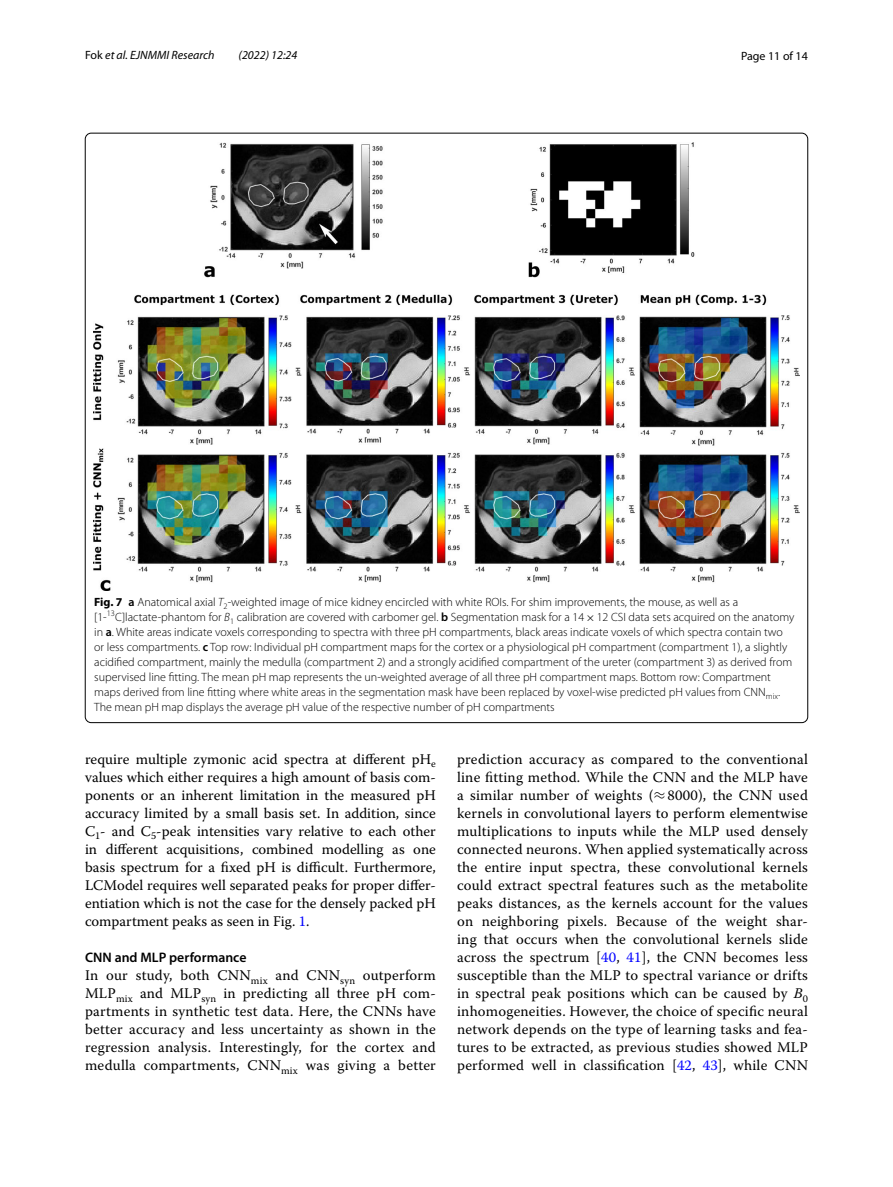
<style>
.page{position:relative;width:893px;height:1187px;background:#fff}
.page>*{position:absolute;margin:0;border:0;box-sizing:border-box;transform-origin:0 0}
.t1{font:14.7px/18px "Warnock Pro";letter-spacing:.015em;color:#000;text-align:justify}
.t2{font:600 13.8px "Myriad Pro";color:#000}
.t3{font:300 12px/15px "Myriad Pro";color:#000}
.t4{font:italic 12px "Myriad Pro";color:#000}
.t5{font:12px "Myriad Pro";color:#000}
.s1{font-style:normal}
.s2{font-weight:700}
.s3{font-weight:600}
.s4{font-style:italic}
.s5{font-family:"MTSY";font-weight:400}
.s6{color:#00f}
.s7{font-family:"MTSY"}
</style>
<div class="page">
<img style="left:94px;top:142px;width:706px;height:448px">
<p class="t4" style="left:85px;top:48px;width:131px"><span class="s1">Fok</span> et al. EJNMMI Research</p>
<p class="t4" style="left:239px;top:48px;width:60px">(2022) 12:24</p>
<p class="t5" style="left:741px;top:48px;width:68px">Page 11 of 14</p>
<p class="t3" style="left:94px;top:594px;width:702px"><span class="s2">Fig. 7</span> <span class="s3">a</span> Anatomical axial <span class="s4">T</span><sub>2</sub>-weighted image of mice kidney encircled with white ROIs. For shim improvements, the mouse, as well as a [1-<sup>13</sup>C]lactate-phantom for <span class="s4">B</span><sub>1</sub> calibration are covered with carbomer gel. <span class="s3">b</span> Segmentation mask for a 14<span class="s5">×</span>12 CSI data sets acquired on the anatomy in <span class="s3">a</span>. White areas indicate voxels corresponding to spectra with three pH compartments, black areas indicate voxels of which spectra contain two or less compartments. <span class="s3">c</span> Top row: Individual pH compartment maps for the cortex or a physiological pH compartment (compartment 1), a slightly acidified compartment, mainly the medulla (compartment 2) and a strongly acidified compartment of the ureter (compartment 3) as derived from supervised line fitting. The mean pH map represents the un-weighted average of all three pH compartment maps. Bottom row: Compartment maps derived from line fitting where white areas in the segmentation mask have been replaced by voxel-wise predicted pH values from CNN<sub>mix</sub>.<br>The mean pH map displays the average pH value of the respective number of pH compartments</p>
<p class="t1" style="left:85px;top:749px;width:352px">require multiple zymonic acid spectra at different pH<sub>e </sub>values which either requires a high amount of basis com&shy;ponents or an inherent limitation in the measured pH accuracy limited by a small basis set. In addition, since C<sub>1</sub>- and C<sub>5</sub>-peak intensities vary relative to each other in different acquisitions, combined modelling as one basis spectrum for a fixed pH is difficult. Furthermore, LCModel requires well separated peaks for proper differ&shy;entiation which is not the case for the densely packed pH compartment peaks as seen in Fig. <span class="s6">1</span>.</p>
<p class="t2" style="left:85px;top:948px;width:163px">CNN and MLP performance</p>
<p class="t1" style="left:85px;top:965px;width:352px">In our study, both CNN<sub>mix</sub> and CNN<sub>syn</sub> outperform MLP<sub>mix</sub> and MLP<sub>syn</sub> in predicting all three pH com&shy;partments in synthetic test data. Here, the CNNs have better accuracy and less uncertainty as shown in the regression analysis. Interestingly, for the cortex and medulla compartments, CNN<sub>mix</sub> was giving a better</p>
<p class="t1" style="left:457px;top:749px;width:352px">prediction accuracy as compared to the conventional line fitting method. While the CNN and the MLP have a similar number of weights (<span class="s7">≈</span>8000), the CNN used kernels in convolutional layers to perform elementwise multiplications to inputs while the MLP used densely connected neurons. When applied systematically across the entire input spectra, these convolutional kernels could extract spectral features such as the metabolite peaks distances, as the kernels account for the values on neighboring pixels. Because of the weight shar&shy;ing that occurs when the convolutional kernels slide across the spectrum [<span class="s6">40</span>, <span class="s6">41</span>], the CNN becomes less susceptible than the MLP to spectral variance or drifts in spectral peak positions which can be caused by <span class="s4">B</span><sub>0 </sub>inhomogeneities. However, the choice of specific neural network depends on the type of learning tasks and fea&shy;tures to be extracted, as previous studies showed MLP performed well in classification [<span class="s6">42</span>, <span class="s6">43</span>], while CNN</p>
</div>
